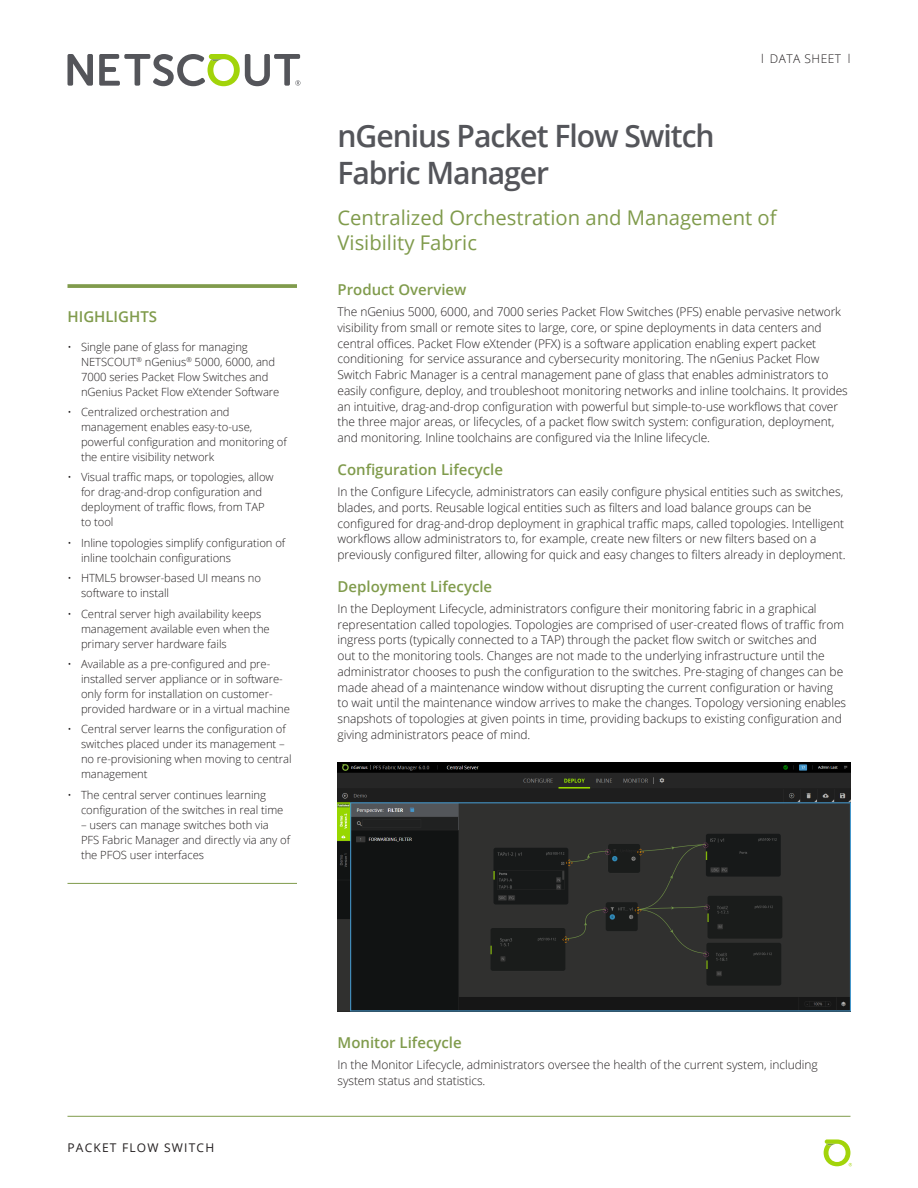
<style>
.page{position:relative;width:918px;height:1188px;background:#fff}
.page>*{position:absolute;margin:0;border:0;box-sizing:border-box;transform-origin:0 0}
.Document_Title{font:600 30.75px/37.5px "Open Sans";letter-spacing:-.035em;color:#54555a}
.Subtitle{font:20.25px/24.8px "Open Sans";color:#809b4c}
.Level_1_-_Heading{font:600 15px "Open Sans";color:#809b4c}
.Level_1_-_Section_He{font:600 15px "Open Sans";color:#809b4c}
.Body{font:300 12px/15.8px "Open Sans";letter-spacing:-.005em;color:#231f20}
.t1{font:12px "Open Sans";letter-spacing:.1em;color:#231f20}
.Body-2{font:300 12px "Open Sans";letter-spacing:.04em;color:#231f20}
.t2{font:300 11.25px/15px "Open Sans";letter-spacing:-.005em;color:#231f20}
</style>
<div class="page">
<hr style="left:68px;top:1116px;width:782px;height:1px;background:#809b4c">
<svg style="left:824px;top:1139px;width:28px;height:27px"></svg>
<svg style="left:68px;top:54px;width:25px;height:32px"></svg>
<svg style="left:99px;top:54px;width:201px;height:32px"></svg>
<svg style="left:68px;top:284px;width:229px;height:4px"></svg>
<hr style="left:68px;top:883px;width:229px;height:1px;background:#809b4c">
<img style="left:338px;top:763px;width:512px;height:249px">
<p class="Level_1_-_Section_He" style="left:68px;top:306px;width:91px">HIGHLIGHTS</p>
<p class="t2" style="left:81px;top:339px;width:200px;text-indent:-14px">• Single pane of glass for managing NETSCOUT<sup>®</sup> nGenius<sup>®</sup> 5000, 6000, and 7000 series Packet Flow Switches and nGenius Packet Flow eXtender Software</p>
<p class="t2" style="left:81px;top:404px;width:207px;text-indent:-14px">• Centralized orchestration and management enables easy-to-use, powerful configuration and monitoring of the entire visibility network</p>
<p class="t2" style="left:81px;top:469px;width:194px;text-indent:-14px">• Visual traffic maps, or topologies, allow for drag-and-drop configuration and deployment of traffic flows, from TAP to tool</p>
<p class="t2" style="left:81px;top:535px;width:206px;text-indent:-14px">• Inline topologies simplify configuration of inline toolchain configurations</p>
<p class="t2" style="left:81px;top:570px;width:181px;text-indent:-14px">• HTML5 browser-based UI means no software to install</p>
<p class="t2" style="left:81px;top:606px;width:190px;text-indent:-14px">• Central server high availability keeps management available even when the primary server hardware fails</p>
<p class="t2" style="left:81px;top:656px;width:210px;text-indent:-14px">• Available as a pre-configured and pre&shy;installed server appliance or in software&shy;only form for installation on customer&shy;provided hardware or in a virtual machine</p>
<p class="t2" style="left:81px;top:721px;width:212px;text-indent:-14px">• Central server learns the configuration of switches placed under its management – no re-provisioning when moving to central management</p>
<p class="t2" style="left:81px;top:787px;width:204px;text-indent:-14px">• The central server continues learning configuration of the switches in real time</p>
<p class="t2" style="left:81px;top:817px;width:211px">– users can manage switches both via<br>PFS Fabric Manager and directly via any of the PFOS user interfaces</p>
<p class="Body-2" style="left:761px;top:51px;width:91px">l DATA SHEET l</p>
<p class="Document_Title" style="left:338px;top:116px;width:379px">nGenius Packet Flow Switch<br>Fabric Manager</p>
<p class="Subtitle" style="left:338px;top:205px;width:441px">Centralized Orchestration and Management of<br>Visibility Fabric</p>
<p class="Level_1_-_Heading" style="left:338px;top:279px;width:130px">Product Overview</p>
<p class="Body" style="left:338px;top:304px;width:512px">The nGenius 5000, 6000, and 7000 series Packet Flow Switches (PFS) enable pervasive network visibility from small or remote sites to large, core, or spine deployments in data centers and central offices. Packet Flow eXtender (PFX) is a software application enabling expert packet conditioning for service assurance and cybersecurity monitoring. The nGenius Packet Flow Switch Fabric Manager is a central management pane of glass that enables administrators to easily configure, deploy, and troubleshoot monitoring networks and inline toolchains. It provides an intuitive, drag-and-drop configuration with powerful but simple-to-use workflows that cover the three major areas, or lifecycles, of a packet flow switch system: configuration, deployment, and monitoring. Inline toolchains are configured via the Inline lifecycle.</p>
<p class="Level_1_-_Heading" style="left:338px;top:459px;width:167px">Configuration Lifecycle</p>
<p class="Body" style="left:338px;top:483px;width:510px">In the Configure Lifecycle, administrators can easily configure physical entities such as switches, blades, and ports. Reusable logical entities such as filters and load balance groups can be configured for drag-and-drop deployment in graphical traffic maps, called topologies. Intelligent workflows allow administrators to, for example, create new filters or new filters based on a previously configured filter, allowing for quick and easy changes to filters already in deployment.</p>
<p class="Level_1_-_Heading" style="left:338px;top:576px;width:156px">Deployment Lifecycle</p>
<p class="Body" style="left:338px;top:600px;width:510px">In the Deployment Lifecycle, administrators configure their monitoring fabric in a graphical representation called topologies. Topologies are comprised of user-created flows of traffic from ingress ports (typically connected to a TAP) through the packet flow switch or switches and<br>out to the monitoring tools. Changes are not made to the underlying infrastructure until the administrator chooses to push the configuration to the switches. Pre-staging of changes can be made ahead of a maintenance window without disrupting the current configuration or having to wait until the maintenance window arrives to make the changes. Topology versioning enables snapshots of topologies at given points in time, providing backups to existing configuration and giving administrators peace of mind.</p>
<p class="t1" style="left:68px;top:1139px;width:148px">PACKET FLOW SWITCH</p>
<p class="Level_1_-_Heading" style="left:338px;top:1032px;width:126px">Monitor Lifecycle</p>
<p class="Body" style="left:338px;top:1056px;width:482px">In the Monitor Lifecycle, administrators oversee the health of the current system, including system status and statistics.</p>
</div>
